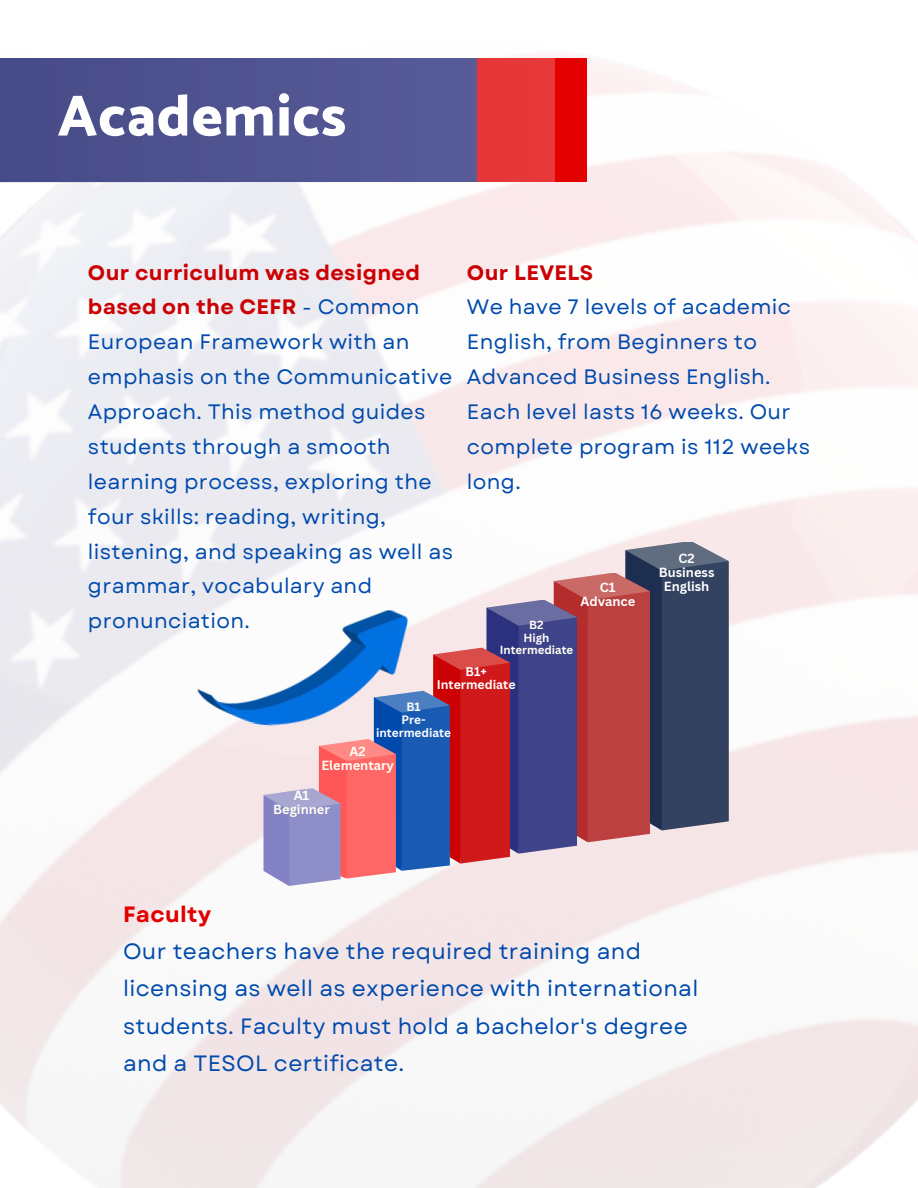
<style>
.page{position:relative;width:918px;height:1188px;background:#fff}
.page>*{position:absolute;margin:0;border:0;box-sizing:border-box;transform-origin:0 0}
.t1{font:800 58.5px "Catamaran";letter-spacing:.015em;color:#fefefe}
.t2{font:22.2px/37px "Garet";letter-spacing:.015em;color:#004aad}
.t3{font:20.85px/34.8px "Garet";letter-spacing:.015em;color:#004aad}
.t4{font:700 12.9px/14px "Canva Sans";color:#fffff4;text-align:center}
.t5{font:700 12.9px/14px "Canva Sans";color:#fff;text-align:center}
.t6{font:700 12.9px "Canva Sans";color:#fefefe}
.t7{font:700 12.3px/13.4px "Canva Sans";color:#fefefe;text-align:center}
.t8{font:700 11.7px/12.8px "Canva Sans";color:#fefefe;text-align:center}
.t9{font:700 11.4px "Canva Sans";color:#fffff4}
.s1{font-weight:700;color:#cb0103}
.s2{font-weight:700;color:#e20001}
</style>
<div class="page">
<img style="left:0;top:55px;width:918px;height:1133px">
<div style="left:478px;top:59px;width:109px;height:123px;background:#e20001"></div>
<svg style="left:0;top:59px;width:555px;height:123px;fill:#50528f"></svg>
<svg style="left:264px;top:542px;width:465px;height:344px"></svg>
<img style="left:195px;top:593px;width:213px;height:145px">
<h3 class="t1" style="left:57px;top:81px;width:290px">Academics</h3>
<p class="t3" style="left:88px;top:255px;width:367px"><span class="s1">Our curriculum was designed based on the CEFR</span> - Common<br>European Framework with an emphasis on the Communicative<br>Approach. This method guides students through a smooth learning process, exploring the four skills: reading, writing, listening, and speaking as well as grammar, vocabulary and pronunciation.</p>
<h3 class="t3" style="left:467px;top:255px;width:345px"><span class="s1">Our LEVELS<br></span>We have 7 levels of academic<br>English, from Beginners to<br>Advanced Business English.<br>Each level lasts 16 weeks. Our complete program is 112 weeks long.</h3>
<p class="t5" style="left:659px;top:551px;width:57px">C2<br>Business</p>
<p class="t6" style="left:600px;top:578px;width:17px">C1</p>
<p class="t5" style="left:664px;top:579px;width:47px">English</p>
<p class="t6" style="left:580px;top:592px;width:56px">Advance</p>
<p class="t9" style="left:529px;top:617px;width:16px">B2</p>
<h3 class="t9" style="left:524px;top:630px;width:28px">High</h3>
<p class="t9" style="left:500px;top:642px;width:75px">Intermediate</p>
<p class="t7" style="left:437px;top:665px;width:80px">B1+<br>Intermediate</p>
<h2 class="t8" style="left:376px;top:700px;width:76px">B1<br>Pre&shy;intermediate</h2>
<h2 class="t4" style="left:321px;top:744px;width:74px">A2<br>Elementary</h2>
<h1 class="t4" style="left:273px;top:788px;width:58px">A1<br>Beginner</h1>
<p class="t2" style="left:123px;top:896px;width:577px"><span class="s2">Faculty<br></span>Our teachers have the required training and licensing as well as experience with international students. Faculty must hold a bachelor's degree and a TESOL certificate.</p>
</div>
